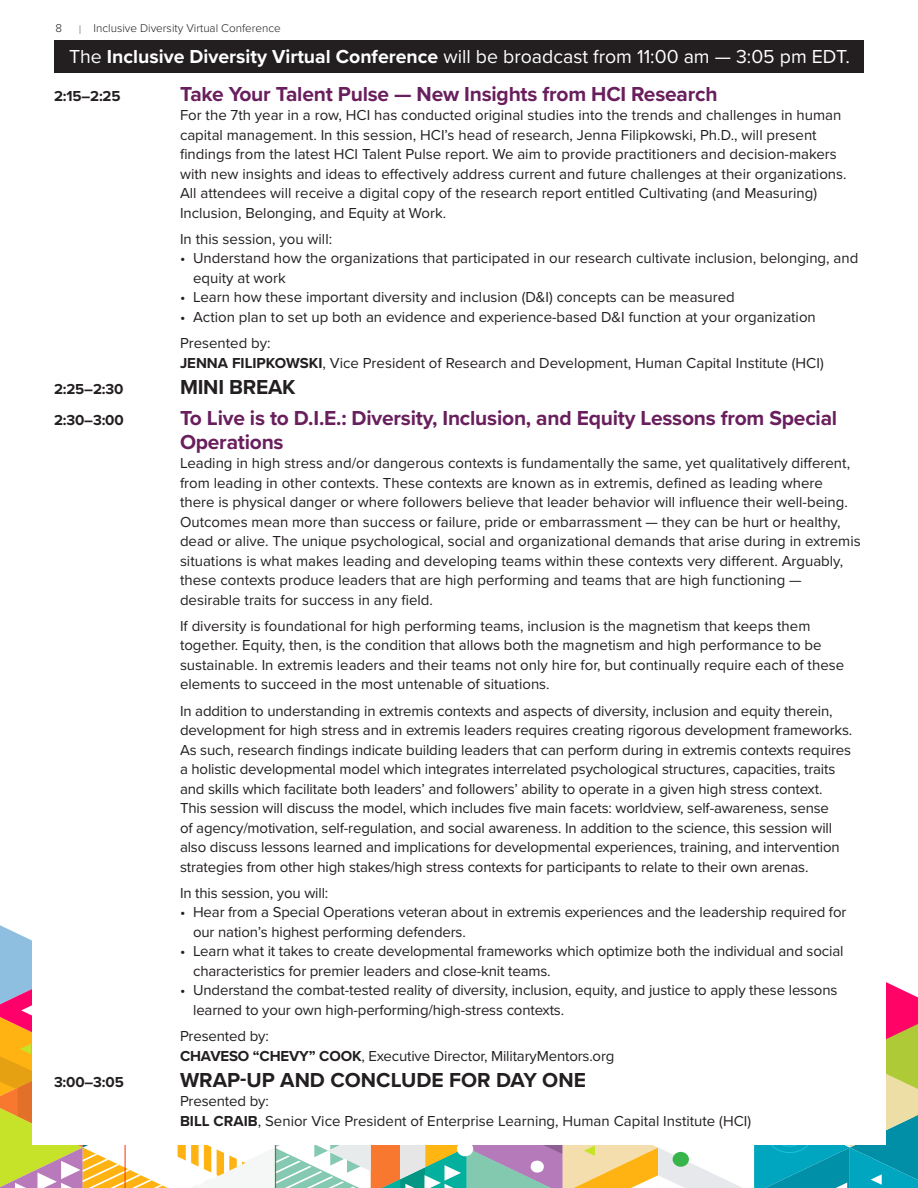
<style>
.page{position:relative;width:918px;height:1188px;background:#fff}
.page>*{position:absolute;margin:0;border:0;box-sizing:border-box;transform-origin:0 0}
._2019_Session_Name_A{font:700 21px/24px "Proxima Nova";letter-spacing:-.01em;color:#691f5d}
._2019_Session_Name_A-2{font:700 21px "Proxima Nova";color:#231f20}
._2019_Agenda_Body_Te{font:19.5px "Proxima Nova";color:#fff}
._2019_Session_Name_A-3{font:15px/19.5px "Proxima Nova";color:#231f20}
._2019_Session_Name_A-4{font:700 15px "Proxima Nova";letter-spacing:-.01em;color:#231f20}
.t1{font:300 11.7px "Proxima Nova";color:#231f20}
.s1{font-family:"Proxima Nova T";font-weight:100;font-size:12.9px}
.s2{font-weight:700}
</style>
<div class="page">
<svg style="left:0;top:925px;width:918px;height:263px"></svg>
<div style="left:33px;top:54px;width:853px;height:1090px;background:#fff"></div>
<div style="left:55px;top:40px;width:809px;height:33px;background:#231f20"></div>
<p class="t1" style="left:55px;top:20px;width:8px">8</p>
<p class="t1" style="left:79px;top:20px;width:204px"><span class="s1">l</span> Inclusive Diversity Virtual Conference</p>
<p class="_2019_Agenda_Body_Te" style="left:69px;top:42px;width:782px">The <span class="s2">Inclusive Diversity Virtual Conference</span> will be broadcast from 11:00 am — 3:05 pm EDT.</p>
<p class="_2019_Session_Name_A-4" style="left:54px;top:84px;width:68px">2:15–2:25</p>
<p class="_2019_Session_Name_A" style="left:180px;top:81px;width:539px">Take Your Talent Pulse — New Insights from HCI Research</p>
<p class="_2019_Session_Name_A-3" style="left:180px;top:105px;width:668px">For the 7th year in a row, HCI has conducted original studies into the trends and challenges in human capital management. In this session, HCI’s head of research, Jenna Filipkowski, Ph.D., will present findings from the latest HCI Talent Pulse report. We aim to provide practitioners and decision-makers with new insights and ideas to effectively address current and future challenges at their organizations.<br>All attendees will receive a digital copy of the research report entitled Cultivating (and Measuring)<br>Inclusion, Belonging, and Equity at Work.</p>
<p class="_2019_Session_Name_A-3" style="left:180px;top:229px;width:154px">In this session, you will:</p>
<p class="_2019_Session_Name_A-3" style="left:193px;top:248px;width:667px;text-indent:-13px">• Understand how the organizations that participated in our research cultivate inclusion, belonging, and equity at work</p>
<p class="_2019_Session_Name_A-3" style="left:180px;top:287px;width:556px">• Learn how these important diversity and inclusion (D&amp;I) concepts can be measured</p>
<p class="_2019_Session_Name_A-3" style="left:180px;top:307px;width:637px">• Action plan to set up both an evidence and experience-based D&amp;I function at your organization</p>
<p class="_2019_Session_Name_A-3" style="left:180px;top:333px;width:92px">Presented by:</p>
<p class="_2019_Session_Name_A-3" style="left:180px;top:352px;width:645px"><span class="s2">JENNA FILIPKOWSKI</span>, Vice President of Research and Development, Human Capital Institute (HCI)</p>
<p class="_2019_Session_Name_A-4" style="left:54px;top:378px;width:71px">2:25–2:30</p>
<p class="_2019_Session_Name_A-2" style="left:180px;top:371px;width:117px">MINI BREAK</p>
<p class="_2019_Session_Name_A-4" style="left:54px;top:408px;width:71px">2:30–3:00</p>
<p class="_2019_Session_Name_A" style="left:180px;top:405px;width:659px">To Live is to D.I.E.: Diversity, Inclusion, and Equity Lessons from Special<br>Operations</p>
<p class="_2019_Session_Name_A-3" style="left:180px;top:453px;width:682px">Leading in high stress and/or dangerous contexts is fundamentally the same, yet qualitatively different, from leading in other contexts. These contexts are known as in extremis, defined as leading where there is physical danger or where followers believe that leader behavior will influence their well-being.<br>Outcomes mean more than success or failure, pride or embarrassment — they can be hurt or healthy, dead or alive. The unique psychological, social and organizational demands that arise during in extremis situations is what makes leading and developing teams within these contexts very different. Arguably, these contexts produce leaders that are high performing and teams that are high functioning — desirable traits for success in any field.</p>
<p class="_2019_Session_Name_A-3" style="left:180px;top:616px;width:666px">If diversity is foundational for high performing teams, inclusion is the magnetism that keeps them together. Equity, then, is the condition that allows both the magnetism and high performance to be sustainable. In extremis leaders and their teams not only hire for, but continually require each of these elements to succeed in the most untenable of situations.</p>
<p class="_2019_Session_Name_A-3" style="left:180px;top:700px;width:674px">In addition to understanding in extremis contexts and aspects of diversity, inclusion and equity therein, development for high stress and in extremis leaders requires creating rigorous development frameworks.<br>As such, research findings indicate building leaders that can perform during in extremis contexts requires a holistic developmental model which integrates interrelated psychological structures, capacities, traits and skills which facilitate both leaders’ and followers’ ability to operate in a given high stress context.<br>This session will discuss the model, which includes five main facets: worldview, self-awareness, sense<br>of agency/motivation, self-regulation, and social awareness. In addition to the science, this session will also discuss lessons learned and implications for developmental experiences, training, and intervention strategies from other high stakes/high stress contexts for participants to relate to their own arenas.</p>
<p class="_2019_Session_Name_A-3" style="left:180px;top:883px;width:150px">In this session, you will:</p>
<p class="_2019_Session_Name_A-3" style="left:193px;top:902px;width:655px;text-indent:-13px">• Hear from a Special Operations veteran about in extremis experiences and the leadership required for our nation’s highest performing defenders.</p>
<p class="_2019_Session_Name_A-3" style="left:193px;top:941px;width:652px;text-indent:-13px">• Learn what it takes to create developmental frameworks which optimize both the individual and social characteristics for premier leaders and close-knit teams.</p>
<p class="_2019_Session_Name_A-3" style="left:193px;top:980px;width:646px;text-indent:-13px">• Understand the combat-tested reality of diversity, inclusion, equity, and justice to apply these lessons learned to your own high-performing/high-stress contexts.</p>
<p class="_2019_Session_Name_A-3" style="left:180px;top:1026px;width:90px">Presented by:</p>
<p class="_2019_Session_Name_A-3" style="left:180px;top:1045px;width:436px"><span class="s2">CHAVESO “CHEVY” COOK</span>, Executive Director, MilitaryMentors.org</p>
<p class="_2019_Session_Name_A-4" style="left:54px;top:1071px;width:71px">3:00–3:05</p>
<p class="_2019_Session_Name_A-2" style="left:180px;top:1064px;width:407px">WRAP-UP AND CONCLUDE FOR DAY ONE</p>
<p class="_2019_Session_Name_A-3" style="left:180px;top:1091px;width:90px">Presented by:</p>
<p class="_2019_Session_Name_A-3" style="left:180px;top:1111px;width:573px"><span class="s2">BILL CRAIB</span>, Senior Vice President of Enterprise Learning, Human Capital Institute (HCI)</p>
</div>
